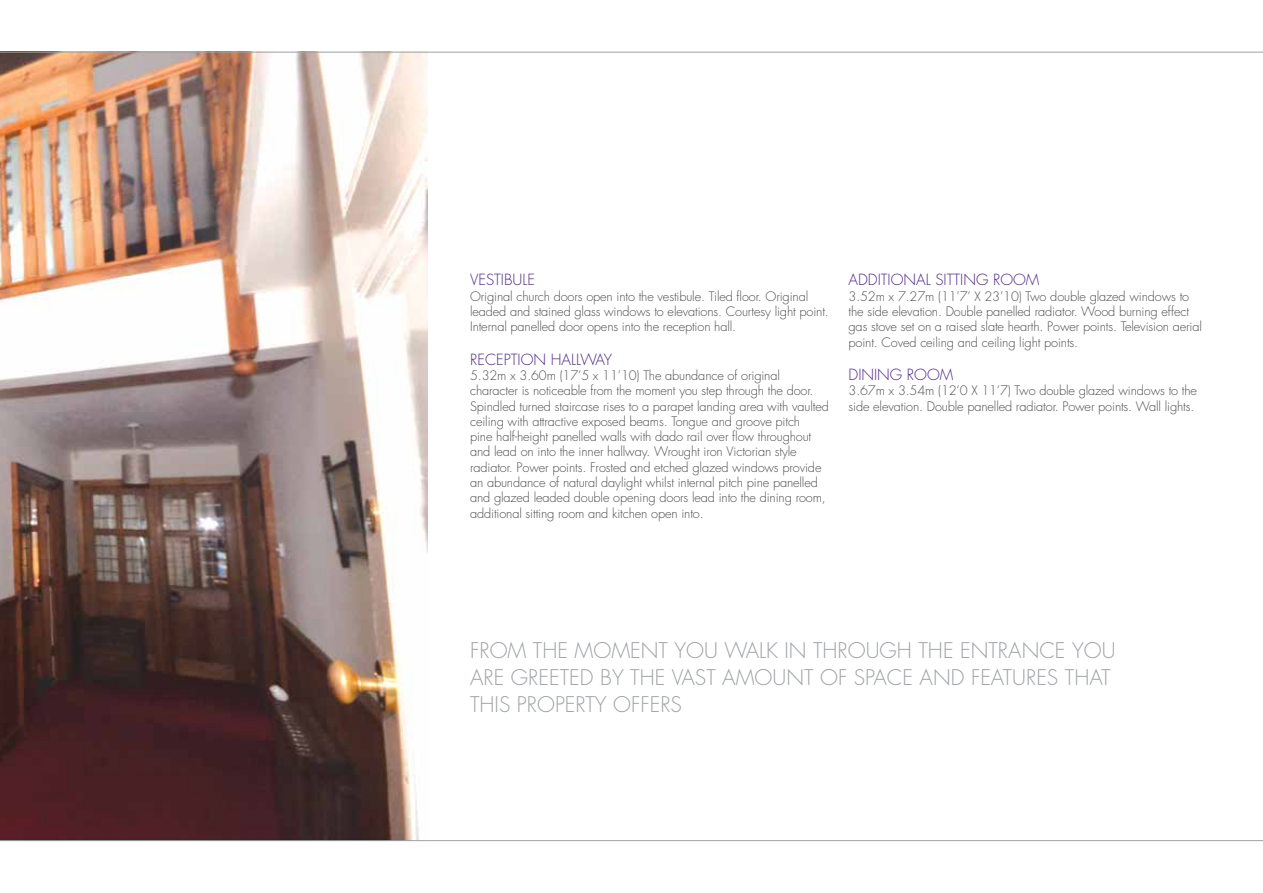
<style>
.page{position:relative;width:1263px;height:893px;background:#fff}
.page>*{position:absolute;margin:0;border:0;box-sizing:border-box;transform-origin:0 0}
.t1{font:300 21px/27px "Futura Std";color:#9ea1a6}
.t2{font:300 15px "Futura Std";color:#4f2683}
.t3{font:300 12.75px/15.3px "Futura Std";letter-spacing:-.01em;color:#4d4d4f}
</style>
<div class="page">
<img style="left:0;top:51px;width:427px;height:789px">
<hr style="left:0;top:52px;width:1263px;height:1px;background:#9ea1a6">
<hr style="left:0;top:840px;width:1263px;height:1px;background:#9ea1a6">
<p class="t2" style="left:470px;top:271px;width:66px">VESTIBULE</p>
<p class="t3" style="left:470px;top:289px;width:360px">Original church doors open into the vestibule. Tiled floor. Original leaded and stained glass windows to elevations. Courtesy light point.<br>Internal panelled door opens into the reception hall.</p>
<p class="t2" style="left:470px;top:350px;width:143px">RECEPTION HALLWAY</p>
<p class="t3" style="left:470px;top:368px;width:360px">5.32m x 3.60m (17’5 x 11’10) The abundance of original character is noticeable from the moment you step through the door.<br>Spindled turned staircase rises to a parapet landing area with vaulted ceiling with attractive exposed beams. Tongue and groove pitch<br>pine half-height panelled walls with dado rail over flow throughout and lead on into the inner hallway. Wrought iron Victorian style radiator. Power points. Frosted and etched glazed windows provide an abundance of natural daylight whilst internal pitch pine panelled and glazed leaded double opening doors lead into the dining room, additional sitting room and kitchen open into.</p>
<p class="t2" style="left:848px;top:271px;width:192px">ADDITIONAL SITTING ROOM</p>
<p class="t3" style="left:848px;top:289px;width:355px">3.52m x 7.27m (11’7’ X 23’10) Two double glazed windows to the side elevation. Double panelled radiator. Wood burning effect gas stove set on a raised slate hearth. Power points. Television aerial point. Coved ceiling and ceiling light points.</p>
<p class="t2" style="left:848px;top:365px;width:106px">DINING ROOM</p>
<p class="t3" style="left:848px;top:383px;width:350px">3.67m x 3.54m (12’0 X 11’7) Two double glazed windows to the side elevation. Double panelled radiator. Power points. Wall lights.</p>
<h1 class="t1" style="left:470px;top:637px;width:647px">FROM THE MOMENT YOU WALK IN THROUGH THE ENTRANCE YOU<br>ARE GREETED BY THE VAST AMOUNT OF SPACE AND FEATURES THAT<br>THIS PROPERTY OFFERS</h1>
</div>
